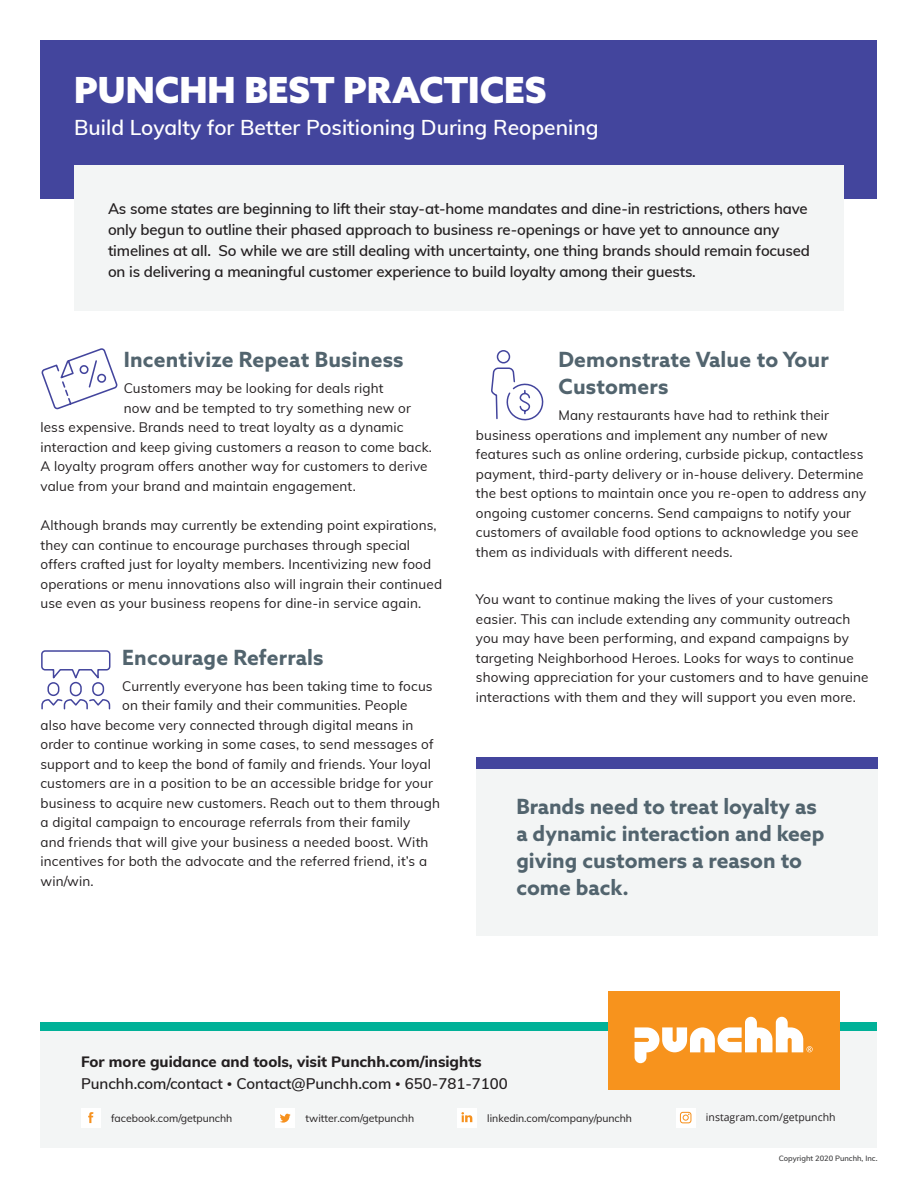
<style>
.page{position:relative;width:918px;height:1188px;background:#fff}
.page>*{position:absolute;margin:0;border:0;box-sizing:border-box;transform-origin:0 0}
.t1{font:900 36px "Azo Sans";color:#fff}
.t2{font:700 21px/27px "Azo Sans";color:#52646e}
.t3{font:600 21px "Muli";color:#fff}
.t4{font:600 15px/21px "Muli";letter-spacing:-.01em;color:#231f20}
.t5{font:800 15px/22.5px "Muli";color:#231f20}
.t6{font:13.5px/19.5px "Muli";letter-spacing:.01em;color:#231f20}
.t7{font:10.5px "Muli";color:#231f20}
.t8{font:10.5px "Open Sans";color:#231f20}
.t9{font:600 7.5px "Muli";color:#3e3e3f}
.s1{font-weight:600}
</style>
<div class="page">
<div style="left:40px;top:1022px;width:838px;height:9px;background:#00b198"></div>
<div style="left:40px;top:40px;width:838px;height:159px;background:#43459d"></div>
<div style="left:74px;top:165px;width:770px;height:146px;background:#f3f5f5"></div>
<div style="left:40px;top:1031px;width:838px;height:117px;background:#f3f5f5"></div>
<div style="left:81px;top:1108px;width:20px;height:19px;background:#fff"></div>
<svg style="left:88px;top:1112px;width:5px;height:11px"></svg>
<div style="left:275px;top:1108px;width:20px;height:19px;background:#fff"></div>
<svg style="left:280px;top:1114px;width:11px;height:9px"></svg>
<div style="left:457px;top:1108px;width:20px;height:19px;background:#fff"></div>
<svg style="left:461px;top:1112px;width:11px;height:10px"></svg>
<svg style="left:676px;top:1108px;width:19px;height:19px"></svg>
<svg style="left:680px;top:1112px;width:11px;height:11px"></svg>
<div style="left:609px;top:991px;width:231px;height:98px;background:#f7931d"></div>
<svg style="left:635px;top:1017px;width:178px;height:46px"></svg>
<svg style="left:41px;top:650px;width:70px;height:60px"></svg>
<svg style="left:41px;top:348px;width:77px;height:62px"></svg>
<div style="left:497px;top:350px;width:13px;height:14px;border:2px solid #43459d;border-radius:50%"></div>
<svg style="left:491px;top:367px;width:53px;height:54px"></svg>
<div style="left:476px;top:757px;width:402px;height:178px;background:#f3f5f5"></div>
<div style="left:476px;top:757px;width:402px;height:11px;background:#43459d"></div>
<p class="t1" style="left:74px;top:66px;width:474px">PUNCHH BEST PRACTICES</p>
<p class="t3" style="left:74px;top:112px;width:526px">Build Loyalty for Better Positioning During Reopening</p>
<p class="t4" style="left:108px;top:198px;width:704px">As some states are beginning to lift their stay-at-home mandates and dine-in restrictions, others have only begun to outline their phased approach to business re-openings or have yet to announce any timelines at all. So while we are still dealing with uncertainty, one thing brands should remain focused on is delivering a meaningful customer experience to build loyalty among their guests.</p>
<p class="t2" style="left:124px;top:345px;width:281px">Incentivize Repeat Business</p>
<p class="t6" style="left:124px;top:378px;width:261px">Customers may be looking for deals right</p>
<p class="t6" style="left:124px;top:397px;width:289px">now and be tempted to try something new or</p>
<p class="t6" style="left:40px;top:417px;width:365px">less expensive. Brands need to treat loyalty as a dynamic</p>
<p class="t6" style="left:40px;top:436px;width:393px">interaction and keep giving customers a reason to come back.</p>
<p class="t6" style="left:40px;top:456px;width:389px">A loyalty program offers another way for customers to derive</p>
<p class="t6" style="left:40px;top:475px;width:317px">value from your brand and maintain engagement.</p>
<p class="t6" style="left:40px;top:515px;width:403px">Although brands may currently be extending point expirations, they can continue to encourage purchases through special offers crafted just for loyalty members. Incentivizing new food operations or menu innovations also will ingrain their continued use even as your business reopens for dine-in service again.</p>
<p class="t2" style="left:122px;top:643px;width:203px">Encourage Referrals</p>
<p class="t6" style="left:122px;top:676px;width:312px">Currently everyone has been taking time to focus</p>
<p class="t6" style="left:122px;top:695px;width:287px">on their family and their communities. People</p>
<p class="t6" style="left:40px;top:715px;width:374px">also have become very connected through digital means in</p>
<p class="t6" style="left:40px;top:734px;width:395px">order to continue working in some cases, to send messages of</p>
<p class="t6" style="left:40px;top:754px;width:392px">support and to keep the bond of family and friends. Your loyal</p>
<p class="t6" style="left:40px;top:773px;width:394px">customers are in a position to be an accessible bridge for your</p>
<p class="t6" style="left:40px;top:793px;width:401px">business to acquire new customers. Reach out to them through</p>
<p class="t6" style="left:40px;top:812px;width:371px">a digital campaign to encourage referrals from their family</p>
<p class="t6" style="left:40px;top:832px;width:389px">and friends that will give your business a needed boost. With</p>
<p class="t6" style="left:40px;top:851px;width:388px">incentives for both the advocate and the referred friend, it’s a</p>
<p class="t6" style="left:40px;top:871px;width:55px">win/win.</p>
<p class="t2" style="left:558px;top:345px;width:272px">Demonstrate Value to Your<br>Customers</p>
<p class="t6" style="left:476px;top:405px;width:392px;text-indent:83px">Many restaurants have had to rethink their business operations and implement any number of new features such as online ordering, curbside pickup, contactless payment, third-party delivery or in-house delivery. Determine the best options to maintain once you re-open to address any ongoing customer concerns. Send campaigns to notify your customers of available food options to acknowledge you see them as individuals with different needs.</p>
<p class="t6" style="left:476px;top:589px;width:394px">You want to continue making the lives of your customers easier. This can include extending any community outreach you may have been performing, and expand campaigns by targeting Neighborhood Heroes. Looks for ways to continue showing appreciation for your customers and to have genuine interactions with them and they will support you even more.</p>
<p class="t2" style="left:516px;top:793px;width:310px">Brands need to treat loyalty as a dynamic interaction and keep giving customers a reason to come back.</p>
<p class="t5" style="left:81px;top:1049px;width:428px">For more guidance and tools, visit Punchh.com/insights<br><span class="s1">Punchh.com/contact</span> <sup>•</sup> <span class="s1">Contact@Punchh.com</span> <sup>•</sup> <span class="s1">650-781-7100</span></p>
<p class="t7" style="left:111px;top:1110px;width:123px">facebook.com/getpunchh</p>
<p class="t7" style="left:305px;top:1111px;width:110px">twitter.com/getpunchh</p>
<p class="t7" style="left:487px;top:1111px;width:146px">linkedin.com/company/punchh</p>
<p class="t8" style="left:706px;top:1110px;width:131px">instagram.com/getpunchh</p>
<p class="t9" style="left:779px;top:1152px;width:100px">Copyright 2020 Punchh, Inc.</p>
</div>
